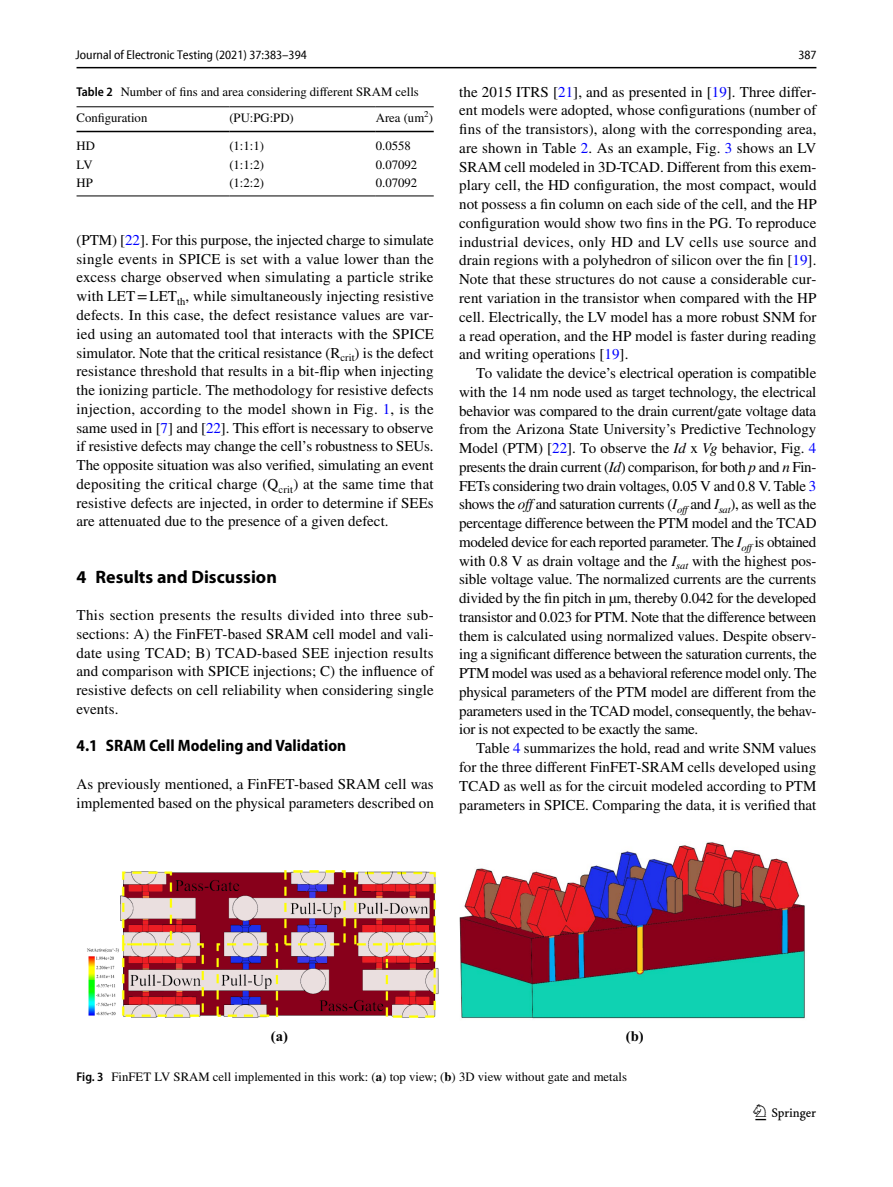
<style>
.page{position:relative;width:893px;height:1187px;background:#fff}
.page>*{position:absolute;margin:0;border:0;box-sizing:border-box;transform-origin:0 0}
.t1{font:22.5px "Springnew Regular 3";color:#000}
.t2{font:700 18px "Myriad Pro";color:#000}
.t3{font:700 semi-condensed 16.5px "Myriad Pro";color:#000}
.t4{font:15px/18.8px "STIX";letter-spacing:.005em;color:#000;text-align:justify}
.t5{font:14.7px "Times New Roman PS Bold MT3";color:#000}
.t6{font:12.75px/25.5px "STIX";color:#000}
.t7{font:semi-condensed 12.75px "Myriad Pro Unic";color:#000}
.s1{font-family:"Myriad Pro";font-weight:600;font-stretch:semi-condensed}
.s2{color:#00f}
.s3{font-style:italic}
.s4{font-weight:700}
</style>
<div class="page">
<hr style="left:77px;top:67px;width:739px;height:1px;background:#000">
<hr style="left:77px;top:106px;width:152px;height:1px;background:#000">
<hr style="left:77px;top:131px;width:152px;height:1px;background:#000">
<hr style="left:229px;top:106px;width:147px;height:1px;background:#000">
<hr style="left:229px;top:131px;width:147px;height:1px;background:#000">
<hr style="left:376px;top:106px;width:58px;height:1px;background:#000">
<hr style="left:376px;top:131px;width:58px;height:1px;background:#000">
<hr style="left:77px;top:195px;width:152px;height:1px;background:#000">
<hr style="left:229px;top:195px;width:147px;height:1px;background:#000">
<hr style="left:376px;top:195px;width:58px;height:1px;background:#000">
<img style="left:87px;top:870px;width:351px;height:148px">
<img style="left:459px;top:842px;width:346px;height:177px">
<p class="t7" style="left:76px;top:50px;width:233px">Journal of Electronic Testing (2021) 37:383–394</p>
<p class="t7" style="left:798px;top:50px;width:20px">387</p>
<p class="t6" style="left:77px;top:80px;width:344px"><span class="s1">Table 2</span> Number of fins and area considering different SRAM cells<br>Configuration</p>
<p class="t6" style="left:229px;top:106px;width:66px">(PU:PG:PD)</p>
<p class="t6" style="left:376px;top:106px;width:59px">Area (um<sup>2</sup>)</p>
<p class="t6" style="left:77px;top:134px;width:20px">HD</p>
<p class="t6" style="left:229px;top:134px;width:36px">(1:1:1)</p>
<p class="t6" style="left:376px;top:134px;width:37px">0.0558</p>
<p class="t6" style="left:77px;top:152px;width:18px">LV</p>
<p class="t6" style="left:229px;top:152px;width:36px">(1:1:2)</p>
<p class="t6" style="left:376px;top:152px;width:43px">0.07092</p>
<p class="t6" style="left:77px;top:171px;width:18px">HP</p>
<p class="t6" style="left:229px;top:171px;width:36px">(1:2:2)</p>
<p class="t6" style="left:376px;top:171px;width:43px">0.07092</p>
<p class="t4" style="left:77px;top:231px;width:359px">(PTM) [<span class="s2">22</span>]. For this purpose, the injected charge to simulate single events in SPICE is set with a value lower than the excess charge observed when simulating a particle strike with LET= -LET<sub>th</sub>, while simultaneously injecting resistive defects. In this case, the defect resistance values are var&shy;ied using an automated tool that interacts with the SPICE simulator. Note that the critical resistance (R<sub>crit</sub>) is the defect resistance threshold that results in a bit-flip when injecting the ionizing particle. The methodology for resistive defects injection, according to the model shown in Fig. <span class="s2">1</span>, is the same used in [<span class="s2">7</span>] and [<span class="s2">22</span>]. This effort is necessary to observe if resistive defects may change the cell’s robustness to SEUs.<br>The opposite situation was also verified, simulating an event depositing the critical charge (Q<sub>crit</sub>) at the same time that resistive defects are injected, in order to determine if SEEs are attenuated due to the presence of a given defect.</p>
<p class="t2" style="left:77px;top:564px;width:202px">4 Results and Discussion</p>
<p class="t4" style="left:77px;top:606px;width:359px">This section presents the results divided into three sub&shy;sections: A) the FinFET-based SRAM cell model and vali&shy;date using TCAD; B) TCAD-based SEE injection results and comparison with SPICE injections; C) the influence of resistive defects on cell reliability when considering single events.</p>
<p class="t3" style="left:77px;top:736px;width:271px">4.1 SRAM Cell Modeling and Validation</p>
<p class="t4" style="left:77px;top:775px;width:359px">As previously mentioned, a FinFET-based SRAM cell was implemented based on the physical parameters described on</p>
<p class="t4" style="left:459px;top:83px;width:359px">the 2015 ITRS [<span class="s2">21</span>], and as presented in [<span class="s2">19</span>]. Three differ&shy;ent models were adopted, whose configurations (number of fins of the transistors), along with the corresponding area, are shown in Table <span class="s2">2</span>. As an example, Fig. <span class="s2">3</span> shows an LV SRAM cell modeled in 3D-TCAD. Different from this exem&shy;plary cell, the HD configuration, the most compact, would not possess a fin column on each side of the cell, and the HP configuration would show two fins in the PG. To reproduce industrial devices, only HD and LV cells use source and drain regions with a polyhedron of silicon over the fin [<span class="s2">19</span>].<br>Note that these structures do not cause a considerable cur&shy;rent variation in the transistor when compared with the HP cell. Electrically, the LV model has a more robust SNM for a read operation, and the HP model is faster during reading and writing operations [<span class="s2">19</span>].</p>
<p class="t4" style="left:459px;top:364px;width:359px;text-indent:17px">To validate the device’s electrical operation is compatible with the 14 nm node used as target technology, the electrical behavior was compared to the drain current/gate voltage data from the Arizona State University’s Predictive Technology Model (PTM) [<span class="s2">22</span>]. To observe the <span class="s3">Id</span> x <span class="s3">Vg</span> behavior, Fig. <span class="s2">4 </span>presents the drain current (<span class="s3">Id</span>) comparison, for both <span class="s3">p</span> and <span class="s3">n</span> Fin-FETs considering two drain voltages, 0.05 V and 0.8 V. Table <span class="s2">3 </span>shows the <span class="s3">off</span>and saturation currents (<span class="s3">I</span><sub>off</sub>and <span class="s3">I</span><sub>sat</sub>), as well as the percentage difference between the PTM model and the TCAD modeled device for each reported parameter. The <span class="s3">I</span><sub>off</sub>is obtained with 0.8 V as drain voltage and the <span class="s3">I</span><sub>sat</sub> with the highest pos&shy;sible voltage value. The normalized currents are the currents divided by the fin pitch in µm, thereby 0.042 for the developed transistor and 0.023 for PTM. Note that the difference between them is calculated using normalized values. Despite observ&shy;ing a significant difference between the saturation currents, the PTM model was used as a behavioral reference model only. The physical parameters of the PTM model are different from the parameters used in the TCAD model, consequently, the behav&shy;ior is not expected to be exactly the same.</p>
<p class="t4" style="left:459px;top:739px;width:359px;text-indent:17px">Table <span class="s2">4</span> summarizes the hold, read and write SNM values for the three different FinFET-SRAM cells developed using TCAD as well as for the circuit modeled according to PTM parameters in SPICE. Comparing the data, it is verified that</p>
<p class="t5" style="left:271px;top:1025px;width:19px">(a)</p>
<p class="t5" style="left:626px;top:1025px;width:19px">(b)</p>
<p class="t6" style="left:77px;top:1064px;width:552px"><span class="s1">Fig. 3</span> FinFET LV SRAM cell implemented in this work: (<span class="s4">a</span>) top view; (<span class="s4">b</span>) 3D view without gate and metals</p>
<h1 class="t1" style="left:755px;top:1104px;width:62px">1 3</h1>
</div>
